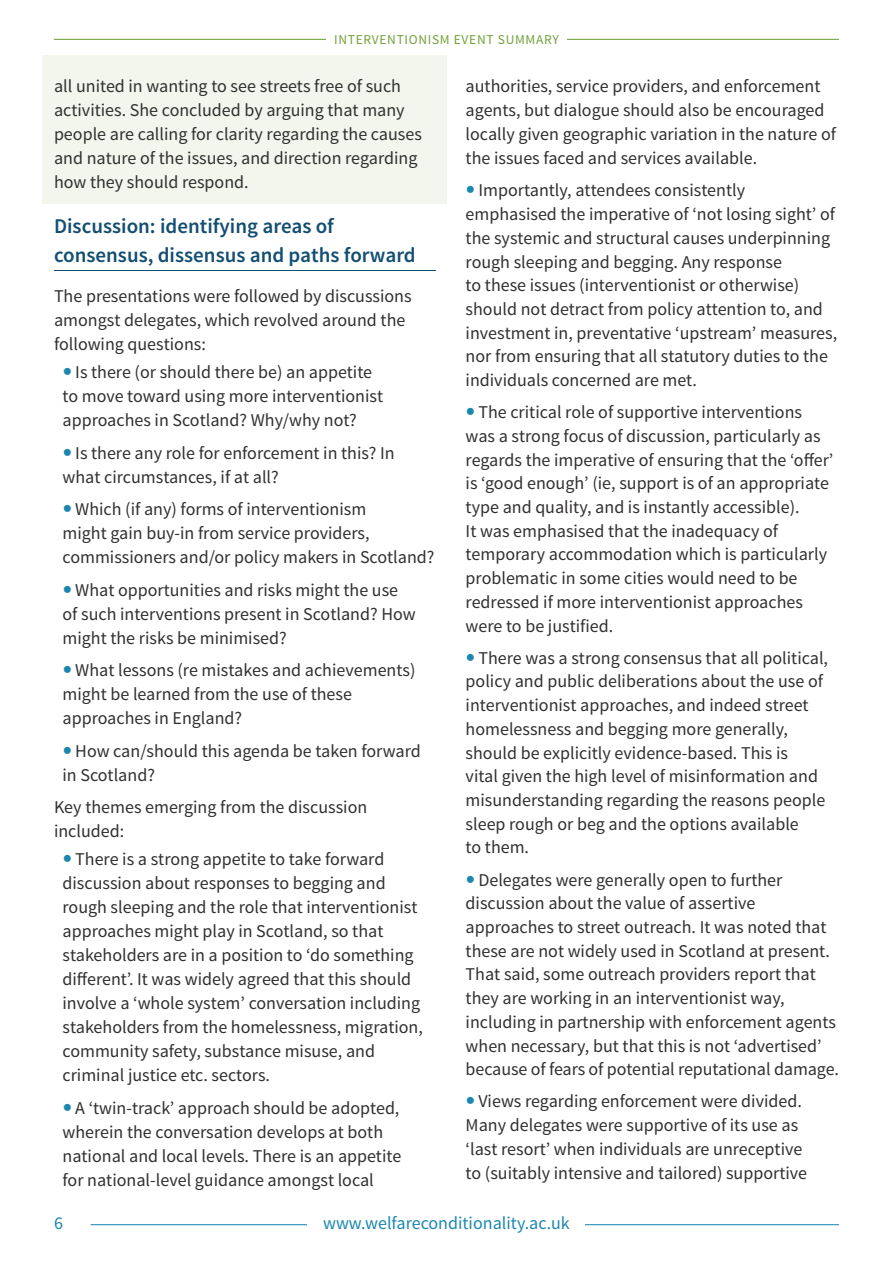
<style>
.page{position:relative;width:893px;height:1263px;background:#fff}
.page>*{position:absolute;margin:0;border:0;box-sizing:border-box;transform-origin:0 0}
.sub_headings{font:600 21px/28.5px "Source Sans Pro";color:#124e72}
.bullets{font:18px/23.7px "Source Sans Pro";color:#312f30}
.body{font:18px/23.9px "Source Sans Pro";color:#312f30}
.t1{font:18px "Source Sans Pro";color:#1c87ae}
.t2{font:13.5px "Source Sans Pro";letter-spacing:.05em;color:#72a13a}
</style>
<div class="page">
<div style="left:42px;top:56px;width:404px;height:148px;background:#f2f6ec"></div>
<hr style="left:91px;top:1224px;width:748px;height:1px;background:#1081aa">
<div style="left:308px;top:1212px;width:277px;height:17px;background:#fff"></div>
<hr style="left:54px;top:39px;width:785px;height:1px;background:#6b9c30">
<div style="left:326px;top:34px;width:241px;height:14px;background:#fff"></div>
<hr style="left:54px;top:270px;width:382px;height:1px;background:#124e72">
<p class="t2" style="left:334px;top:31px;width:226px">INTERVENTIONISM EVENT SUMMARY</p>
<p class="body" style="left:54px;top:75px;width:369px">all united in wanting to see streets free of such activities. She concluded by arguing that many people are calling for clarity regarding the causes and nature of the issues, and direction regarding how they should respond.</p>
<p class="sub_headings" style="left:54px;top:212px;width:363px">Discussion: identifying areas of consensus, dissensus and paths forward</p>
<p class="body" style="left:54px;top:285px;width:359px">The presentations were followed by discussions amongst delegates, which revolved around the following questions:</p>
<p class="bullets" style="left:63px;top:361px;width:322px;text-indent:13px">Is there (or should there be) an appetite to move toward using more interventionist approaches in Scotland? Why/why not?</p>
<p class="bullets" style="left:63px;top:441px;width:334px;text-indent:13px">Is there any role for enforcement in this? In what circumstances, if at all?</p>
<p class="bullets" style="left:63px;top:498px;width:374px;text-indent:13px">Which (if any) forms of interventionism<br>might gain buy-in from service providers, commissioners and/or policy makers in Scotland?</p>
<p class="bullets" style="left:63px;top:578px;width:355px;text-indent:13px">What opportunities and risks might the use of such interventions present in Scotland? How might the risks be minimised?</p>
<p class="bullets" style="left:63px;top:659px;width:355px;text-indent:13px">What lessons (re mistakes and achievements) might be learned from the use of these approaches in England?</p>
<p class="bullets" style="left:63px;top:739px;width:360px;text-indent:13px">How can/should this agenda be taken forward in Scotland?</p>
<p class="body" style="left:54px;top:796px;width:315px">Key themes emerging from the discussion included:</p>
<p class="bullets" style="left:63px;top:848px;width:362px;text-indent:13px">There is a strong appetite to take forward discussion about responses to begging and rough sleeping and the role that interventionist approaches might play in Scotland, so that stakeholders are in a position to ‘do something different’. It was widely agreed that this should involve a ‘whole system’ conversation including stakeholders from the homelessness, migration, community safety, substance misuse, and criminal justice etc. sectors.</p>
<p class="bullets" style="left:63px;top:1096px;width:340px;text-indent:13px">A ‘twin-track’ approach should be adopted, wherein the conversation develops at both national and local levels. There is an appetite for national-level guidance amongst local</p>
<p class="bullets" style="left:466px;top:75px;width:372px">authorities, service providers, and enforcement agents, but dialogue should also be encouraged locally given geographic variation in the nature of the issues faced and services available.</p>
<p class="bullets" style="left:466px;top:179px;width:373px;text-indent:13px">Importantly, attendees consistently emphasised the imperative of ‘not losing sight’ of the systemic and structural causes underpinning rough sleeping and begging. Any response<br>to these issues (interventionist or otherwise) should not detract from policy attention to, and investment in, preventative ‘upstream’ measures, nor from ensuring that all statutory duties to the individuals concerned are met.</p>
<p class="bullets" style="left:466px;top:401px;width:369px;text-indent:13px">The critical role of supportive interventions was a strong focus of discussion, particularly as regards the imperative of ensuring that the ‘offer’ is ‘good enough’ (ie, support is of an appropriate type and quality, and is instantly accessible).<br>It was emphasised that the inadequacy of temporary accommodation which is particularly problematic in some cities would need to be redressed if more interventionist approaches were to be justified.</p>
<p class="bullets" style="left:466px;top:646px;width:364px;text-indent:13px">There was a strong consensus that all political, policy and public deliberations about the use of interventionist approaches, and indeed street homelessness and begging more generally, should be explicitly evidence-based. This is<br>vital given the high level of misinformation and misunderstanding regarding the reasons people sleep rough or beg and the options available<br>to them.</p>
<p class="bullets" style="left:466px;top:868px;width:375px;text-indent:13px">Delegates were generally open to further discussion about the value of assertive approaches to street outreach. It was noted that these are not widely used in Scotland at present.<br>That said, some outreach providers report that they are working in an interventionist way, including in partnership with enforcement agents when necessary, but that this is not ‘advertised’ because of fears of potential reputational damage.</p>
<p class="bullets" style="left:466px;top:1090px;width:343px;text-align:center">Views regarding enforcement were divided.<br>Many delegates were supportive of its use as ‘last resort’ when individuals are unreceptive to (suitably intensive and tailored) supportive</p>
<p class="t1" style="left:54px;top:1212px;width:10px">6</p>
<p class="t1" style="left:323px;top:1212px;width:248px">www.welfareconditionality.ac.uk</p>
</div>
